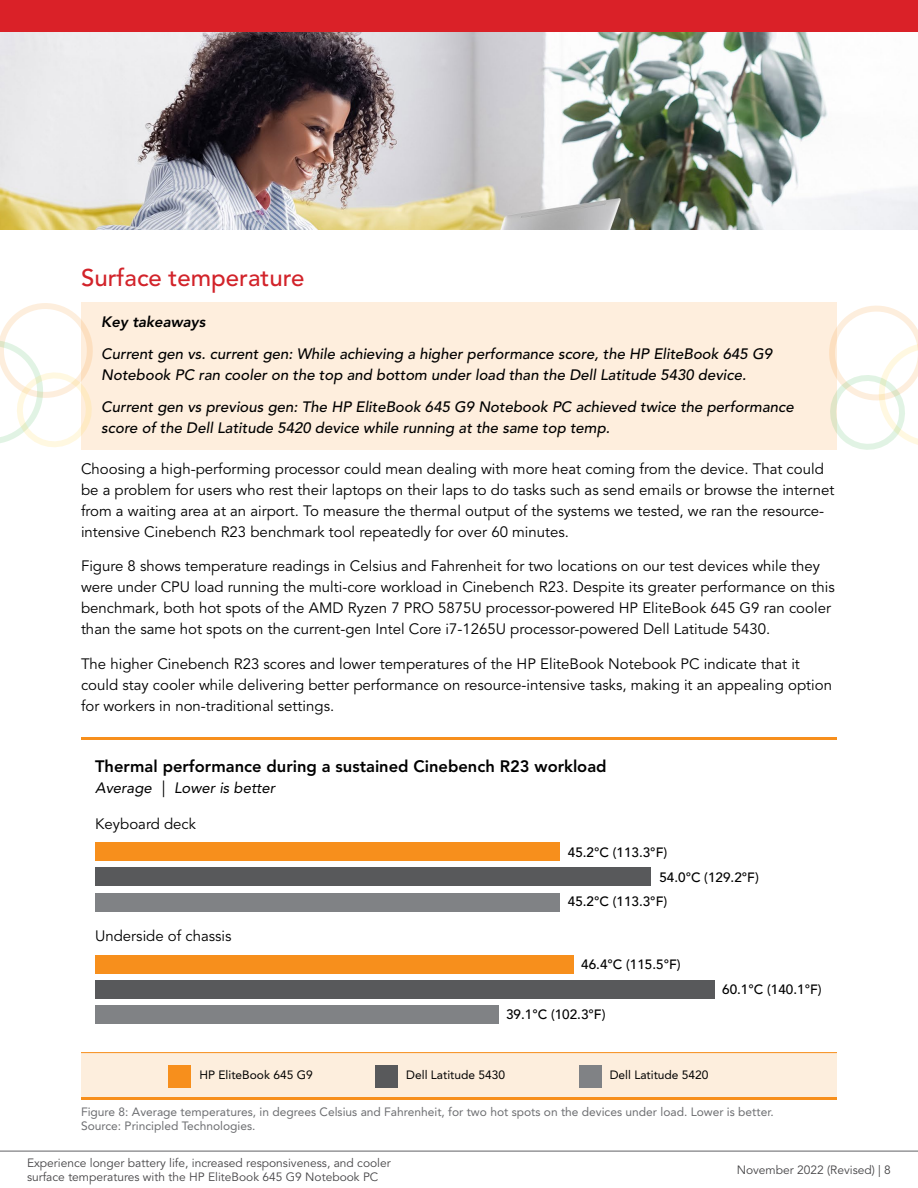
<style>
.page{position:relative;width:918px;height:1188px;background:#fff}
.page>*{position:absolute;margin:0;border:0;box-sizing:border-box;transform-origin:0 0}
.t1{font:500 24px "Avenir LT Pro";color:#d2232a}
.t2{font:800 16.5px "Avenir LT Pro";color:#000}
.t3{font:15px/21px "Avenir LT Pro";color:#000}
.t4{font:italic 500 15px/21px "Avenir LT Pro";color:#000}
.t5{font:italic 15px "Avenir LT Pro";color:#000}
.t6{font:italic 800 15px "Avenir LT Pro";color:#000}
.t7{font:500 13.5px "Avenir";color:#000}
.t8{font:12px/14.4px "Avenir LT Pro";color:#6d6e71}
.t9{font:12px/14.4px "Avenir LT Pro";color:#464547}
.t10{font:12px "Avenir LT Pro";color:#000}
.s1{font-family:"Avenir LT Pro"}
</style>
<div class="page">
<div style="left:81px;top:302px;width:756px;height:42px;background:#feeedd"></div>
<div style="left:81px;top:334px;width:756px;height:63px;background:#feeedd"></div>
<div style="left:81px;top:387px;width:756px;height:63px;background:#feeedd"></div>
<img style="left:0;top:32px;width:918px;height:197px">
<div style="left:96px;top:893px;width:464px;height:18px;background:#808285"></div>
<div style="left:96px;top:868px;width:555px;height:18px;background:#58595b"></div>
<div style="left:96px;top:843px;width:464px;height:18px;background:#f78f1c"></div>
<div style="left:96px;top:1005px;width:403px;height:19px;background:#808285"></div>
<div style="left:96px;top:980px;width:619px;height:19px;background:#58595b"></div>
<div style="left:96px;top:955px;width:478px;height:18px;background:#f78f1c"></div>
<hr style="left:81px;top:738px;width:756px;height:2px;background:#f78f1c">
<div style="left:81px;top:1053px;width:756px;height:46px;background:#fdeedd"></div>
<hr style="left:81px;top:1052px;width:756px;height:1px;background:#f78f1c">
<div style="left:169px;top:1065px;width:22px;height:22px;background:#f78f1c"></div>
<div style="left:375px;top:1065px;width:23px;height:22px;background:#58595b"></div>
<div style="left:579px;top:1065px;width:23px;height:22px;background:#808285"></div>
<hr style="left:81px;top:1097px;width:756px;height:3px;background:#f78f1c">
<svg style="left:0;top:303px;width:93px;height:144px"></svg>
<svg style="left:829px;top:305px;width:89px;height:145px"></svg>
<hr style="left:0;top:1151px;width:918px;height:1px;background:#616264">
<div style="left:0;top:0;width:918px;height:32px;background:#da2128"></div>
<h1 class="t1" style="left:81px;top:263px;width:225px">Surface temperature</h1>
<p class="t6" style="left:101px;top:313px;width:106px">Key takeaways</p>
<p class="t4" style="left:101px;top:343px;width:672px">Current gen vs. current gen: While achieving a higher performance score, the HP EliteBook 645 G9<br>Notebook PC ran cooler on the top and bottom under load than the Dell Latitude 5430 device.</p>
<p class="t4" style="left:101px;top:396px;width:694px">Current gen vs previous gen: The HP EliteBook 645 G9 Notebook PC achieved twice the performance score of the Dell Latitude 5420 device while running at the same top temp.</p>
<p class="t3" style="left:81px;top:458px;width:755px">Choosing a high-performing processor could mean dealing with more heat coming from the device. That could be a problem for users who rest their laptops on their laps to do tasks such as send emails or browse the internet from a waiting area at an airport. To measure the thermal output of the systems we tested, we ran the resource&shy;intensive Cinebench R23 benchmark tool repeatedly for over 60 minutes.</p>
<p class="t3" style="left:81px;top:556px;width:755px">Figure 8 shows temperature readings in Celsius and Fahrenheit for two locations on our test devices while they were under CPU load running the multi-core workload in Cinebench R23. Despite its greater performance on this benchmark, both hot spots of the AMD Ryzen 7 PRO 5875U processor-powered HP EliteBook 645 G9 ran cooler than the same hot spots on the current-gen Intel Core i7-1265U processor-powered Dell Latitude 5430.</p>
<p class="t3" style="left:81px;top:653px;width:753px">The higher Cinebench R23 scores and lower temperatures of the HP EliteBook Notebook PC indicate that it could stay cooler while delivering better performance on resource-intensive tasks, making it an appealing option for workers in non-traditional settings.</p>
<p class="t2" style="left:95px;top:757px;width:513px">Thermal performance during a sustained Cinebench R23 workload</p>
<p class="t5" style="left:95px;top:779px;width:182px">Average | Lower is better</p>
<p class="t3" style="left:95px;top:814px;width:102px">Keyboard deck</p>
<p class="t3" style="left:95px;top:926px;width:138px">Underside of chassis</p>
<p class="t7" style="left:568px;top:841px;width:101px"><span class="s1">45.2</span>°C (113.3°F)</p>
<p class="t7" style="left:659px;top:866px;width:101px"><span class="s1">54.0</span>°C (129.2°F)</p>
<p class="t7" style="left:568px;top:890px;width:101px"><span class="s1">45.2</span>°C (113.3°F)</p>
<p class="t7" style="left:581px;top:953px;width:101px"><span class="s1">46.4</span>°C (115.5°F)</p>
<p class="t7" style="left:506px;top:1003px;width:101px"><span class="s1">39.1</span>°C (102.3°F)</p>
<p class="t7" style="left:722px;top:978px;width:101px"><span class="s1">60.1</span>°C (140.1°F)</p>
<p class="t10" style="left:199px;top:1067px;width:115px">HP EliteBook 645 G9</p>
<p class="t10" style="left:406px;top:1067px;width:100px">Dell Latitude 5430</p>
<p class="t10" style="left:610px;top:1067px;width:100px">Dell Latitude 5420</p>
<p class="t8" style="left:81px;top:1105px;width:694px">Figure 8: Average temperatures, in degrees Celsius and Fahrenheit, for two hot spots on the devices under load. Lower is better.<br>Source: Principled Technologies.</p>
<p class="t9" style="left:27px;top:1156px;width:365px">Experience longer battery life, increased responsiveness, and cooler surface temperatures with the HP EliteBook 645 G9 Notebook PC</p>
<p class="t9" style="left:737px;top:1163px;width:156px">November 2022 (Revised) | 8</p>
</div>
